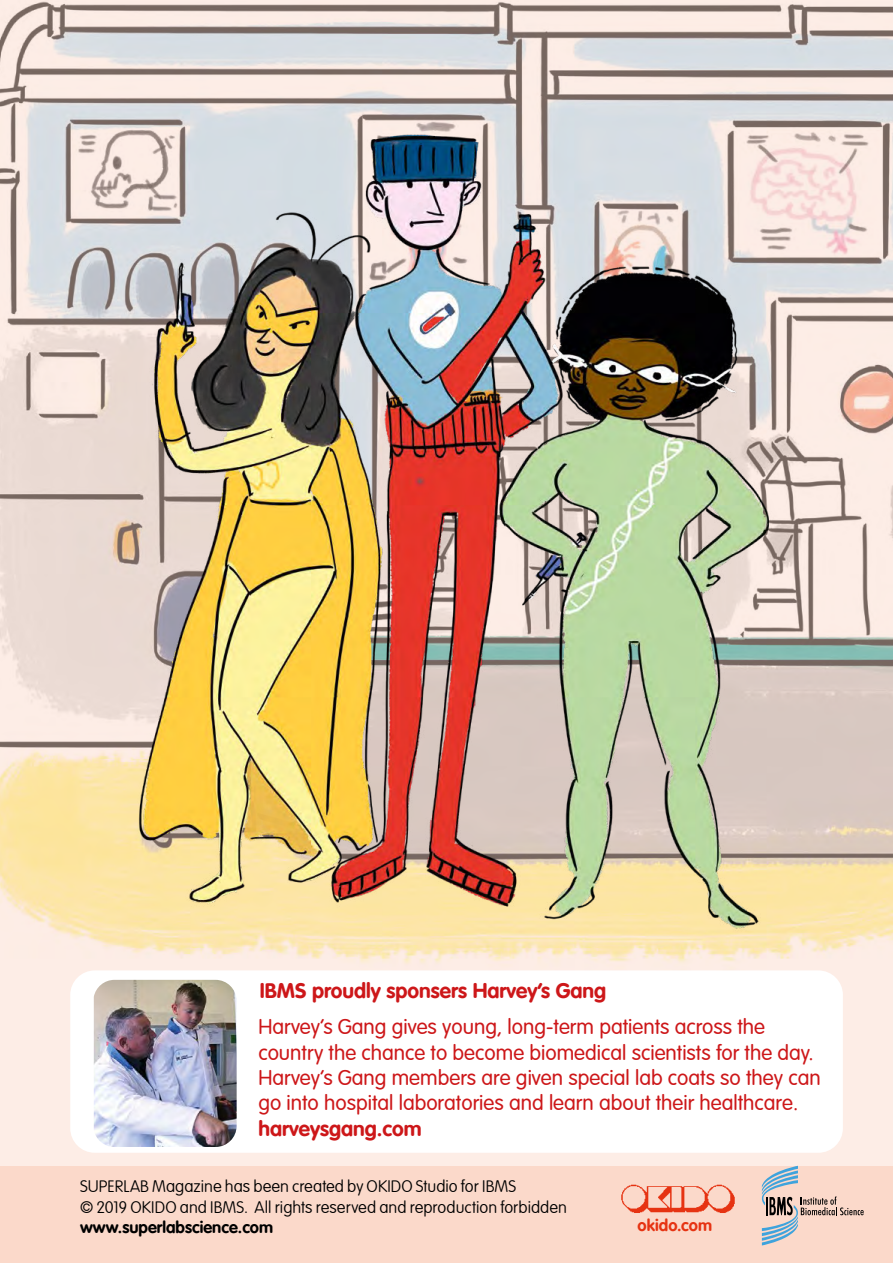
<style>
.page{position:relative;width:893px;height:1263px;background:#fbd9ca}
.page>*{position:absolute;margin:0;border:0;box-sizing:border-box;transform-origin:0 0}
.t1{font:300 21px/25.2px "VAG Rounded";color:#cd1719}
.t2{font:700 21px "VAG Rounded";color:#cd1719}
.t3{font:100 16.5px/20.4px "VAG Rounded";color:#000}
.t4{font:700 16.5px "VAG Rounded";color:#000}
.t5{font:700 16.5px "VAG Rounded";letter-spacing:.005em;color:#e63312}
</style>
<div class="page">
<img style="left:0;top:0;width:893px;height:1166px">
<div style="left:70px;top:970px;width:773px;height:183px;background:#fff;border-radius:24px"></div>
<img style="left:94px;top:980px;width:143px;height:167px">
<img style="left:119px;top:122px;width:688px;height:839px">
<svg style="left:762px;top:1166px;width:102px;height:79px"></svg>
<img style="left:621px;top:1184px;width:114px;height:29px">
<p class="t2" style="left:260px;top:978px;width:348px">IBMS proudly sponsers Harvey’s Gang</p>
<p class="t1" style="left:258px;top:1014px;width:564px">Harvey’s Gang gives young, long-term patients across the country the chance to become biomedical scientists for the day.<br>Harvey’s Gang members are given special lab coats so they can go into hospital laboratories and learn about their healthcare.</p>
<p class="t2" style="left:258px;top:1116px;width:165px">harveysgang.com</p>
<p class="t3" style="left:80px;top:1176px;width:488px">SUPERLAB Magazine has been created by OKIDO Studio for IBMS<br>© 2019 OKIDO and IBMS. All rights reserved and reproduction forbidden</p>
<p class="t4" style="left:80px;top:1218px;width:195px">www.superlabscience.com</p>
<p class="t5" style="left:637px;top:1215px;width:76px">okido.com</p>
</div>
